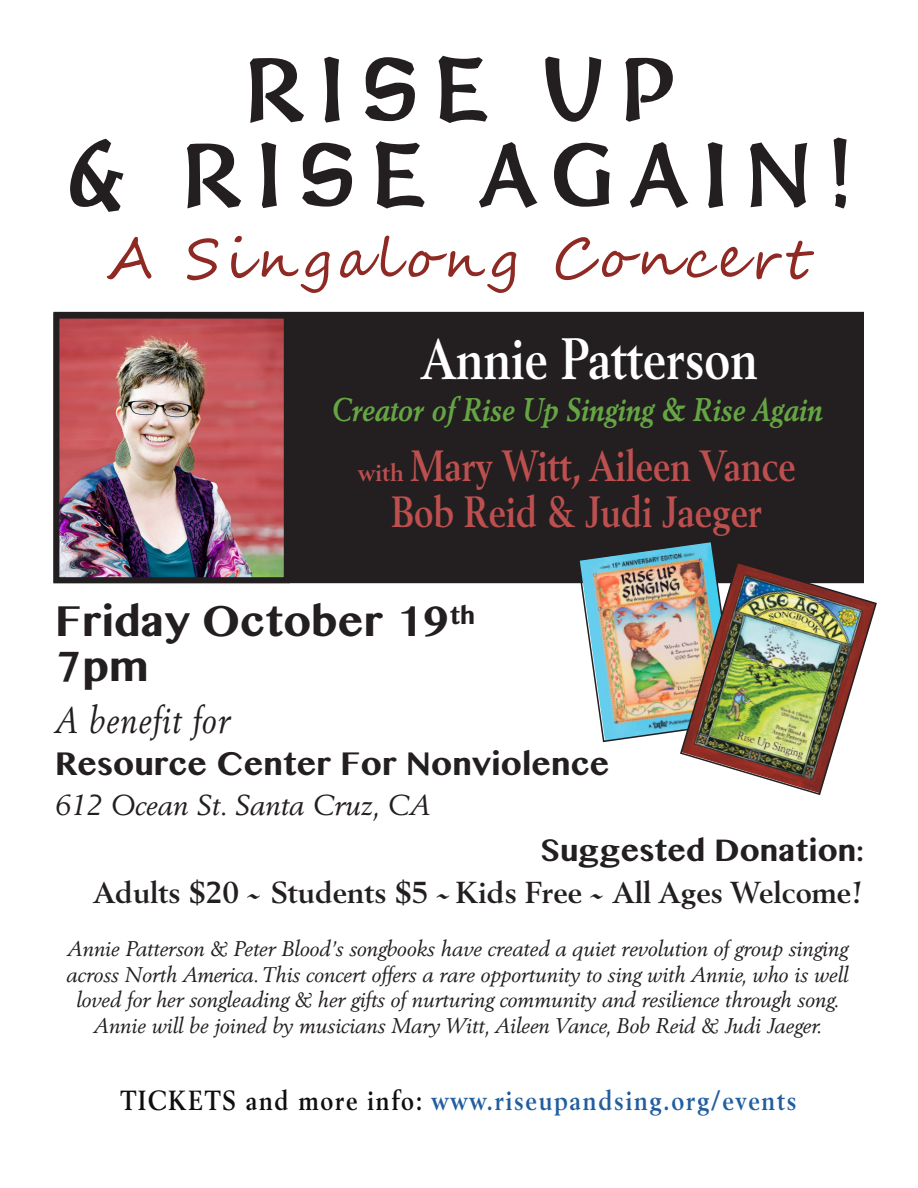
<style>
.page{position:relative;width:918px;height:1188px;background:#fff}
.page>*{position:absolute;margin:0;border:0;box-sizing:border-box;transform-origin:0 0}
.t1{font:107.7px "Immi Five O Five Std";letter-spacing:.19em;color:#231f20;scale:.75 1}
.t2{font:700 57.6px "Berling";color:#fff;scale:.83 1}
.t3{font:55.5px "Segoe Script";letter-spacing:.1em;color:#8f2924}
.t4{font:700 43.2px "Berling";color:#bd4f4f;scale:.83 1}
.t5{font:700 37.5px "Bangla MN";color:#231f20}
.t6{font:italic 36.6px "Berling";letter-spacing:.04em;color:#231f20;scale:.86 1}
.t7{font:italic 700 32.4px "Berling";color:#65a544;scale:.83 1}
.t8{font:700 30px "Berling";color:#231f20}
.t9{font:700 28.5px "Bangla MN";color:#231f20}
.t10{font:italic 28.5px "Berling";color:#231f20}
.t11{font:700 27.3px "Berling";letter-spacing:.07em;color:#215e9f;scale:.88 1}
.t12{font:700 27px "Bangla MN";color:#231f20}
.t13{font:italic 21px/25.5px "Berling";color:#231f20;text-align:center}
.s1{font-size:24px}
.s2{font-family:"Sonata";font-weight:400}
.s3{color:#0f0d0d}
</style>
<div class="page">
<div style="left:285px;top:313px;width:579px;height:270px;background:#231f20"></div>
<img style="left:576px;top:542px;width:138px;height:201px">
<img style="left:60px;top:320px;width:223px;height:256px">
<div style="left:53px;top:313px;width:237px;height:270px;border:6px solid #231f20"></div>
<img style="left:679px;top:561px;width:198px;height:234px">
<p class="t1" style="left:244px;top:35px;width:575px">RISE UP</p>
<p class="t1" style="left:66px;top:120px;width:1050px">&amp; RISE AGAIN!</p>
<p class="t3" style="left:106px;top:213px;width:706px">A Singalong Concert</p>
<p class="t2" style="left:421px;top:325px;width:408px">Annie Patterson</p>
<p class="t7" style="left:331px;top:391px;width:593px">Creator of Rise Up Singing &amp; Rise Again</p>
<p class="t4" style="left:358px;top:440px;width:529px"><span class="s1">with</span> Mary Witt, Aileen Vance</p>
<p class="t4" style="left:392px;top:487px;width:448px">Bob Reid &amp; Judi Jaeger</p>
<p class="t5" style="left:55px;top:593px;width:422px">Friday October 19<sup>th</sup></p>
<p class="t5" style="left:55px;top:638px;width:95px">7pm</p>
<p class="t6" style="left:55px;top:698px;width:205px">A benefit for</p>
<p class="t9" style="left:55px;top:742px;width:556px">Resource Center For Nonviolence</p>
<p class="t10" style="left:55px;top:788px;width:377px">612 Ocean St. Santa Cruz, CA</p>
<p class="t12" style="left:540px;top:830px;width:325px">Suggested Donation:</p>
<p class="t8" style="left:93px;top:875px;width:771px">Adults $20 <span class="s2">~</span> Students $5 <span class="s2">~</span> Kids Free <span class="s2">~</span> All Ages Welcome!</p>
<p class="t13" style="left:67px;top:936px;width:784px">Annie Patterson &amp; Peter Blood’s songbooks have created a quiet revolution of group singing across North America. This concert offers a rare opportunity to sing with Annie, who is well loved for her songleading &amp; her gifts of nurturing community and resilience through song.</p>
<p class="t13" style="left:93px;top:1013px;width:730px">Annie will be joined by musicians Mary Witt, Aileen Vance, Bob Reid &amp; Judi Jaeger.</p>
<p class="t11" style="left:120px;top:1084px;width:770px"><span class="s3">TICKETS and more info:</span> www.riseupandsing.org/events</p>
</div>
